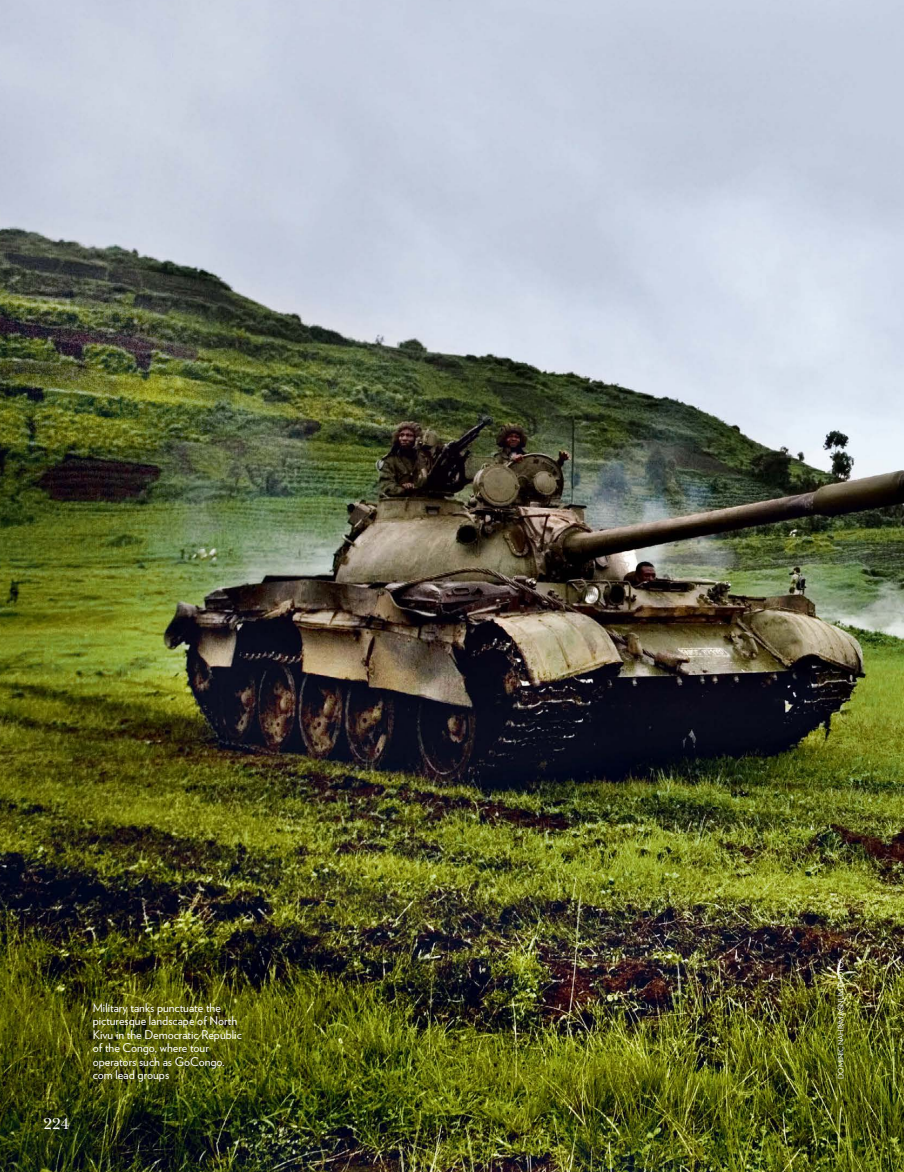
<style>
.page{position:relative;width:904px;height:1172px;background:#fff}
.page>*{position:absolute;margin:0;border:0;box-sizing:border-box;transform-origin:0 0}
.t1{font:16.5px "New Baskerville Std";color:#fff}
.t2{font:12px/13.5px "Verlag";color:#fff}
.t3{font:7.5px "Verlag";color:#fff}
</style>
<div class="page">
<img style="left:0;top:0;width:904px;height:1172px">
<h1 class="t1" style="left:43px;top:1113px;width:27px">224</h1>
<p class="t2" style="left:93px;top:1000px;width:151px">Military tanks punctuate the picturesque landscape of North<br>Kivu in the Democratic Republic of the Congo, where tour operators such as GoCongo. com lead groups</p>
<p class="t3" style="left:835px;top:1079px;width:123px;rotate:-90deg">DOMINIC NAHR/MAGNUM PHOTOS</p>
</div>
